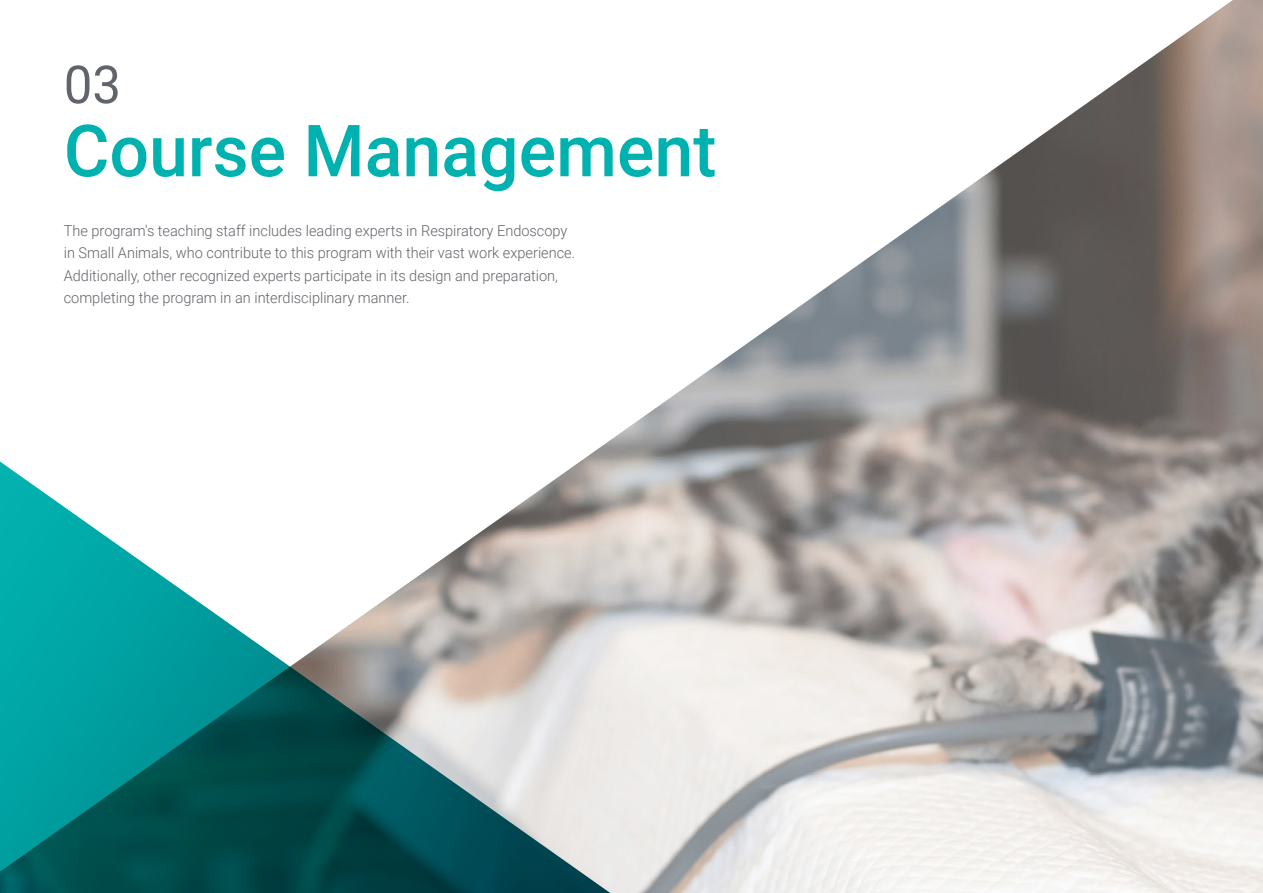
<style>
.page{position:relative;width:1263px;height:893px;background:#fff}
.page>*{position:absolute;margin:0;border:0;box-sizing:border-box;transform-origin:0 0}
.t1{font:500 72px "Roboto";color:#00b2af}
.t2{font:52.5px "Roboto";color:#61646a}
.t3{font:300 15px/22.5px "Roboto";color:#61646a}
</style>
<div class="page">
<img style="left:602px;top:0;width:661px;height:893px">
<svg style="left:0;top:446px;width:640px;height:447px"></svg>
<h2 class="t2" style="left:64px;top:48px;width:59px">03</h2>
<h1 class="t1" style="left:64px;top:100px;width:654px">Course Management</h1>
<p class="t3" style="left:64px;top:218px;width:513px">The program's teaching staff includes leading experts in Respiratory Endoscopy in Small Animals, who contribute to this program with their vast work experience.<br>Additionally, other recognized experts participate in its design and preparation, completing the program in an interdisciplinary manner.</p>
</div>
